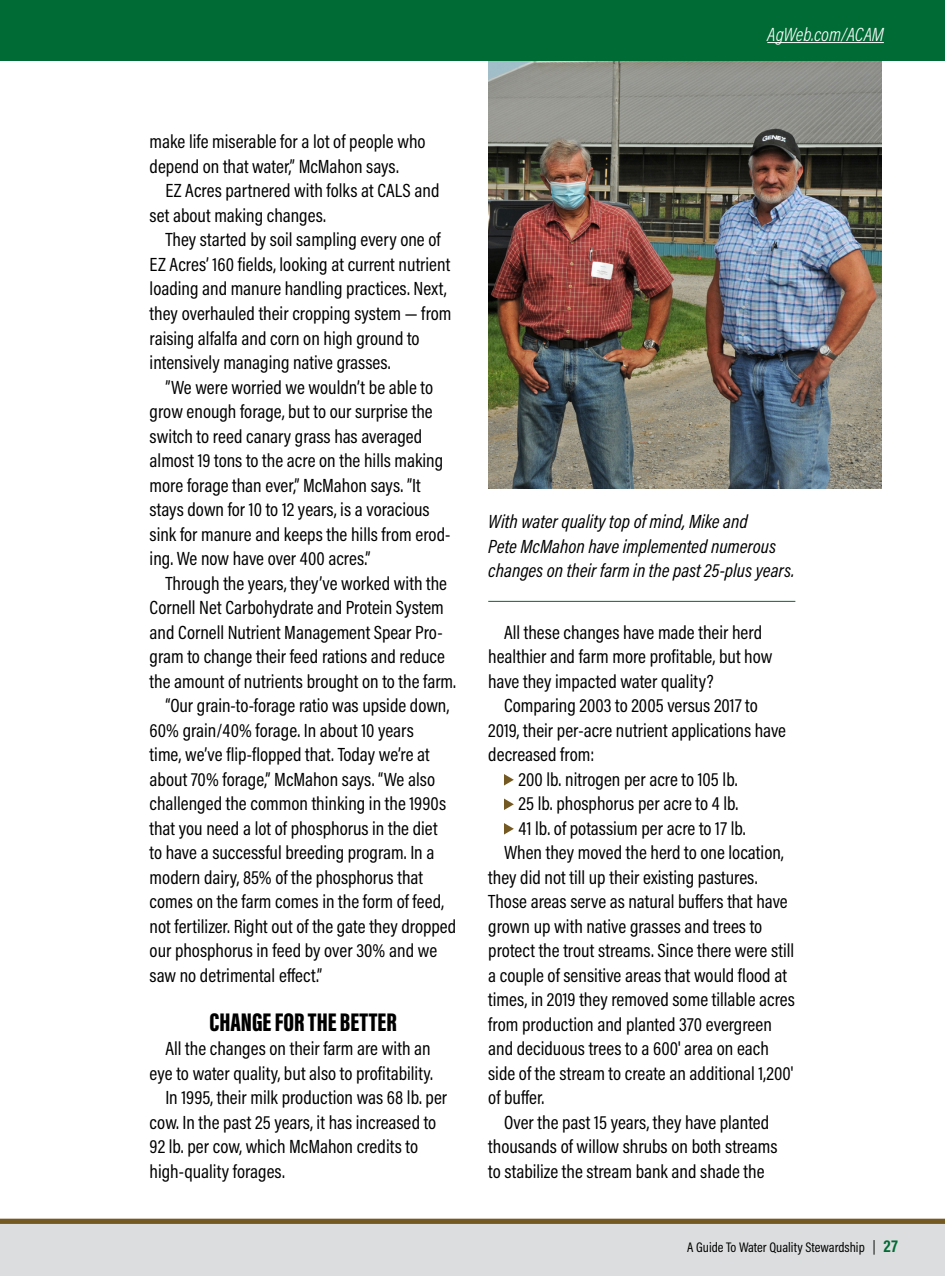
<style>
.page{position:relative;width:945px;height:1276px;background:#fff}
.page>*{position:absolute;margin:0;border:0;box-sizing:border-box;transform-origin:0 0}
.t1{font:900 26.25px "Acumin Pro Extra Cond";color:#000}
.t2{font:19.25px/24.5px "Acumin Pro Cond";color:#000}
.t3{font:italic 19.25px/24.5px "Acumin Pro Cond";color:#000}
.t4{font:italic 300 19.25px "Acumin Pro Cond";color:#fff}
.t5{font:14px "Acumin Pro Cond";color:#000}
.s1{font-weight:700;font-size:17.5px;color:#006b35}
</style>
<div class="page">
<img style="left:488px;top:61px;width:394px;height:427px">
<hr style="left:488px;top:601px;width:307px;height:1px;background:#006b35">
<svg style="left:504px;top:774px;width:10px;height:11px"></svg>
<svg style="left:504px;top:798px;width:10px;height:12px"></svg>
<svg style="left:504px;top:823px;width:10px;height:11px"></svg>
<div style="left:0;top:1220px;width:945px;height:56px;background:#dcddde"></div>
<div style="left:0;top:0;width:945px;height:61px;background:#006b35"></div>
<div style="left:0;top:1218px;width:945px;height:6px;background:#745923"></div>
<hr style="left:767px;top:42px;width:117px;height:1px;background:#fff">
<p class="t4" style="left:767px;top:22px;width:118px">AgWeb.com/ACAM</p>
<p class="t2" style="left:150px;top:129px;width:277px">make life miserable for a lot of people who depend on that water,” McMahon says.</p>
<p class="t2" style="left:150px;top:178px;width:291px;text-indent:16px">EZ Acres partnered with folks at CALS and set about making changes.</p>
<p class="t2" style="left:150px;top:227px;width:303px;text-indent:16px">They started by soil sampling every one of EZ Acres’ 160 fields, looking at current nutrient loading and manure handling practices. Next, they overhauled their cropping system — from raising alfalfa and corn on high ground to intensively managing native grasses.</p>
<p class="t2" style="left:150px;top:374px;width:302px;text-indent:16px">”We were worried we wouldn’t be able to grow enough forage, but to our surprise the switch to reed canary grass has averaged almost 19 tons to the acre on the hills making more forage than ever,” McMahon says. ”It stays down for 10 to 12 years, is a voracious sink for manure and keeps the hills from erod&shy;ing. We now have over 400 acres.”</p>
<p class="t2" style="left:165px;top:570px;width:283px">Through the years, they’ve worked with the</p>
<p class="t2" style="left:150px;top:595px;width:296px">Cornell Net Carbohydrate and Protein System</p>
<p class="t2" style="left:150px;top:619px;width:295px">and Cornell Nutrient Management Spear Pro-</p>
<p class="t2" style="left:150px;top:644px;width:297px">gram to change their feed rations and reduce</p>
<p class="t2" style="left:150px;top:668px;width:308px">the amount of nutrients brought on to the farm.</p>
<p class="t2" style="left:165px;top:693px;width:285px">“Our grain-to-forage ratio was upside down,</p>
<p class="t2" style="left:150px;top:717px;width:266px">60% grain/40% forage. In about 10 years</p>
<p class="t2" style="left:150px;top:742px;width:282px">time, we’ve flip-flopped that. Today we’re at</p>
<p class="t2" style="left:150px;top:766px;width:287px">about 70% forage,” McMahon says. “We also</p>
<p class="t2" style="left:150px;top:791px;width:298px">challenged the common thinking in the 1990s</p>
<p class="t2" style="left:150px;top:815px;width:289px">that you need a lot of phosphorus in the diet</p>
<p class="t2" style="left:150px;top:840px;width:286px">to have a successful breeding program. In a</p>
<p class="t2" style="left:150px;top:864px;width:275px">modern dairy, 85% of the phosphorus that</p>
<p class="t2" style="left:150px;top:889px;width:296px">comes on the farm comes in the form of feed,</p>
<p class="t2" style="left:150px;top:913px;width:308px">not fertilizer. Right out of the gate they dropped</p>
<p class="t2" style="left:150px;top:938px;width:289px">our phosphorus in feed by over 30% and we</p>
<p class="t2" style="left:150px;top:962px;width:174px">saw no detrimental effect.”</p>
<h1 class="t1" style="left:210px;top:1005px;width:189px">CHANGE FOR THE BETTER</h1>
<p class="t2" style="left:165px;top:1036px;width:267px">All the changes on their farm are with an</p>
<p class="t2" style="left:150px;top:1060px;width:285px">eye to water quality, but also to profitability.</p>
<p class="t2" style="left:165px;top:1085px;width:283px">In 1995, their milk production was 68 lb. per</p>
<p class="t2" style="left:150px;top:1109px;width:288px">cow. In the past 25 years, it has increased to</p>
<p class="t2" style="left:150px;top:1134px;width:270px">92 lb. per cow, which McMahon credits to</p>
<p class="t2" style="left:150px;top:1158px;width:137px">high-quality forages.</p>
<p class="t3" style="left:488px;top:509px;width:308px">With water quality top of mind, Mike and<br>Pete McMahon have implemented numerous changes on their farm in the past 25-plus years.</p>
<p class="t2" style="left:488px;top:619px;width:286px;text-indent:16px">All these changes have made their herd healthier and farm more profitable, but how have they impacted water quality?</p>
<p class="t2" style="left:504px;top:693px;width:255px">Comparing 2003 to 2005 versus 2017 to</p>
<p class="t2" style="left:488px;top:717px;width:299px">2019, their per-acre nutrient applications have</p>
<p class="t2" style="left:488px;top:742px;width:108px">decreased from:</p>
<p class="t2" style="left:519px;top:766px;width:220px">200 lb. nitrogen per acre to 105 lb.</p>
<p class="t2" style="left:519px;top:791px;width:221px">25 lb. phosphorus per acre to 4 lb.</p>
<p class="t2" style="left:519px;top:815px;width:229px">41 lb. of potassium per acre to 17 lb.</p>
<p class="t2" style="left:504px;top:840px;width:281px">When they moved the herd to one location,</p>
<p class="t2" style="left:488px;top:864px;width:271px">they did not till up their existing pastures.</p>
<p class="t2" style="left:488px;top:889px;width:301px">Those areas serve as natural buffers that have</p>
<p class="t2" style="left:488px;top:913px;width:276px">grown up with native grasses and trees to</p>
<p class="t2" style="left:488px;top:938px;width:307px">protect the trout streams. Since there were still</p>
<p class="t2" style="left:488px;top:962px;width:300px">a couple of sensitive areas that would flood at</p>
<p class="t2" style="left:488px;top:987px;width:308px">times, in 2019 they removed some tillable acres</p>
<p class="t2" style="left:488px;top:1011px;width:285px">from production and planted 370 evergreen</p>
<p class="t2" style="left:488px;top:1036px;width:282px">and deciduous trees to a 600' area on each</p>
<p class="t2" style="left:488px;top:1060px;width:307px">side of the stream to create an additional 1,200'</p>
<p class="t2" style="left:488px;top:1085px;width:58px">of buffer.</p>
<p class="t2" style="left:504px;top:1109px;width:267px">Over the past 15 years, they have planted</p>
<p class="t2" style="left:488px;top:1134px;width:291px">thousands of willow shrubs on both streams</p>
<p class="t2" style="left:488px;top:1158px;width:278px">to stabilize the stream bank and shade the</p>
<p class="t5" style="left:687px;top:1238px;width:212px">A Guide To Water Quality Stewardship | <span class="s1">27</span></p>
</div>
